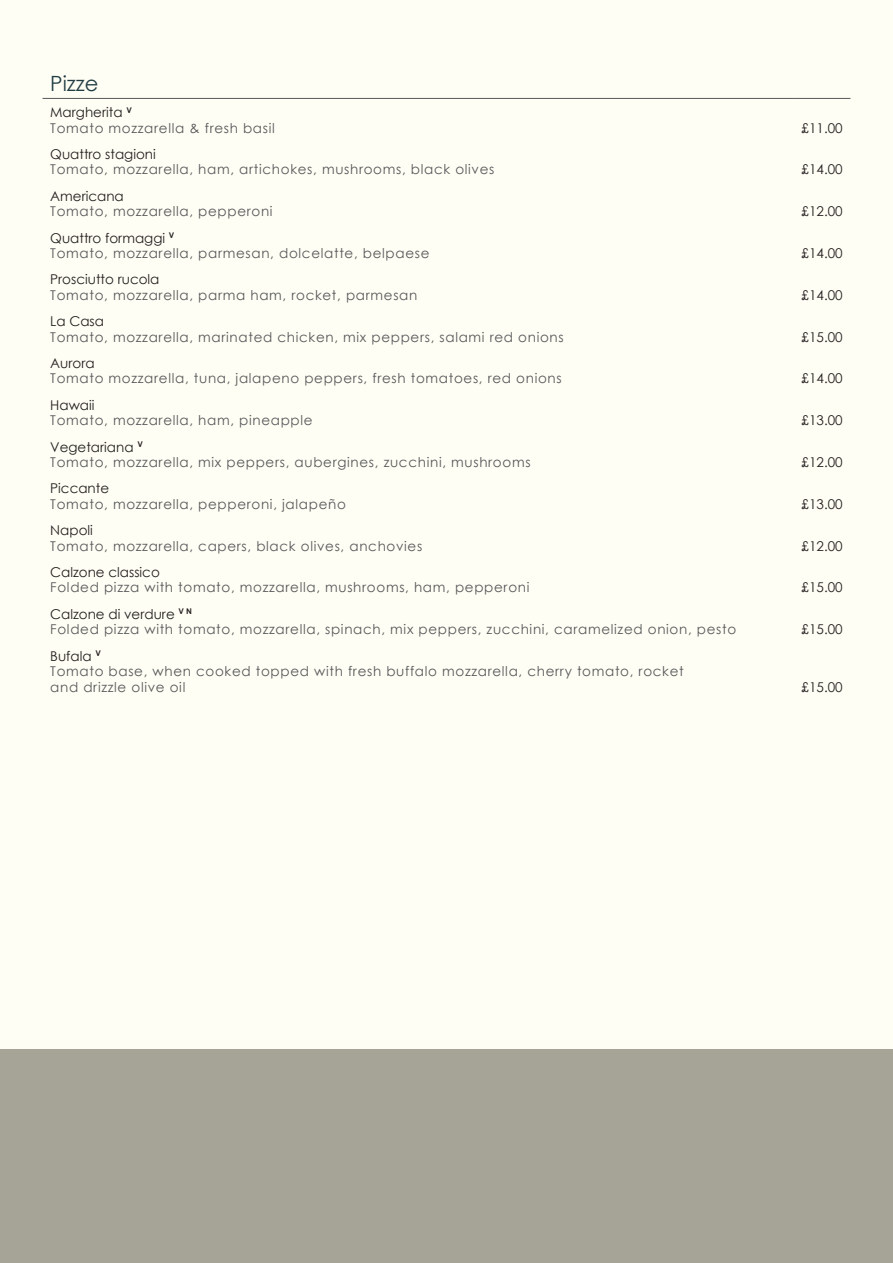
<style>
.page{position:relative;width:893px;height:1263px;background:#fffef4}
.page>*{position:absolute;margin:0;border:0;box-sizing:border-box;transform-origin:0 0}
.t1{font:21px "Century Gothic";color:#223d44}
.t2{font:13.5px/15.5px "Century Gothic";letter-spacing:.05em;color:#57585a}
.t3{font:13.5px "Century Gothic";color:#231f20}
</style>
<div class="page">
<div style="left:0;top:1049px;width:893px;height:214px;background:#a5a496"></div>
<hr style="left:43px;top:98px;width:750px;height:1px;background:#57585a">
<hr style="left:793px;top:98px;width:57px;height:1px;background:#57585a">
<p class="t1" style="left:50px;top:68px;width:50px">Pizze</p>
<p class="t3" style="left:50px;top:103px;width:83px">Margherita <sup>V</sup></p>
<p class="t2" style="left:50px;top:120px;width:226px">Tomato mozzarella &amp; fresh basil</p>
<p class="t3" style="left:802px;top:118px;width:43px">£11.00</p>
<p class="t3" style="left:50px;top:145px;width:107px">Quattro stagioni</p>
<p class="t2" style="left:50px;top:161px;width:446px">Tomato, mozzarella, ham, artichokes, mushrooms, black olives</p>
<p class="t3" style="left:802px;top:160px;width:43px">£14.00</p>
<p class="t3" style="left:50px;top:186px;width:75px">Americana</p>
<p class="t2" style="left:50px;top:203px;width:224px">Tomato, mozzarella, pepperoni</p>
<p class="t3" style="left:802px;top:202px;width:43px">£12.00</p>
<p class="t3" style="left:50px;top:228px;width:126px">Quattro formaggi <sup>V</sup></p>
<p class="t2" style="left:50px;top:245px;width:381px">Tomato, mozzarella, parmesan, dolcelatte, belpaese</p>
<p class="t3" style="left:802px;top:244px;width:43px">£14.00</p>
<p class="t3" style="left:50px;top:270px;width:111px">Prosciutto rucola</p>
<p class="t2" style="left:50px;top:287px;width:369px">Tomato, mozzarella, parma ham, rocket, parmesan</p>
<p class="t3" style="left:802px;top:285px;width:43px">£14.00</p>
<p class="t3" style="left:50px;top:312px;width:55px">La Casa</p>
<p class="t2" style="left:50px;top:329px;width:515px">Tomato, mozzarella, marinated chicken, mix peppers, salami red onions</p>
<p class="t3" style="left:802px;top:327px;width:43px">£15.00</p>
<p class="t3" style="left:50px;top:354px;width:46px">Aurora</p>
<p class="t2" style="left:50px;top:371px;width:513px">Tomato mozzarella, tuna, jalapeno peppers, fresh tomatoes, red onions</p>
<p class="t3" style="left:802px;top:369px;width:43px">£14.00</p>
<p class="t3" style="left:50px;top:395px;width:46px">Hawaii</p>
<p class="t2" style="left:50px;top:412px;width:264px">Tomato, mozzarella, ham, pineapple</p>
<p class="t3" style="left:802px;top:411px;width:43px">£13.00</p>
<p class="t3" style="left:50px;top:437px;width:94px">Vegetariana <sup>V</sup></p>
<p class="t2" style="left:50px;top:454px;width:482px">Tomato, mozzarella, mix peppers, aubergines, zucchini, mushrooms</p>
<p class="t3" style="left:802px;top:453px;width:43px">£12.00</p>
<p class="t3" style="left:50px;top:479px;width:60px">Piccante</p>
<p class="t2" style="left:50px;top:496px;width:297px">Tomato, mozzarella, pepperoni, jalapeño</p>
<p class="t3" style="left:802px;top:494px;width:43px">£13.00</p>
<p class="t3" style="left:50px;top:521px;width:44px">Napoli</p>
<p class="t2" style="left:50px;top:538px;width:374px">Tomato, mozzarella, capers, black olives, anchovies</p>
<p class="t3" style="left:802px;top:536px;width:43px">£12.00</p>
<p class="t3" style="left:50px;top:563px;width:111px">Calzone classico</p>
<p class="t2" style="left:50px;top:580px;width:481px">Folded pizza with tomato, mozzarella, mushrooms, ham, pepperoni</p>
<p class="t3" style="left:802px;top:578px;width:43px">£15.00</p>
<p class="t3" style="left:50px;top:604px;width:143px">Calzone di verdure <sup>V</sup> <sup>N</sup></p>
<p class="t2" style="left:50px;top:621px;width:687px">Folded pizza with tomato, mozzarella, spinach, mix peppers, zucchini, caramelized onion, pesto</p>
<p class="t3" style="left:802px;top:620px;width:43px">£15.00</p>
<p class="t3" style="left:50px;top:646px;width:52px">Bufala <sup>V</sup></p>
<p class="t2" style="left:50px;top:663px;width:635px">Tomato base, when cooked topped with fresh buffalo mozzarella, cherry tomato, rocket and drizzle olive oil</p>
<p class="t3" style="left:802px;top:677px;width:43px">£15.00</p>
</div>
